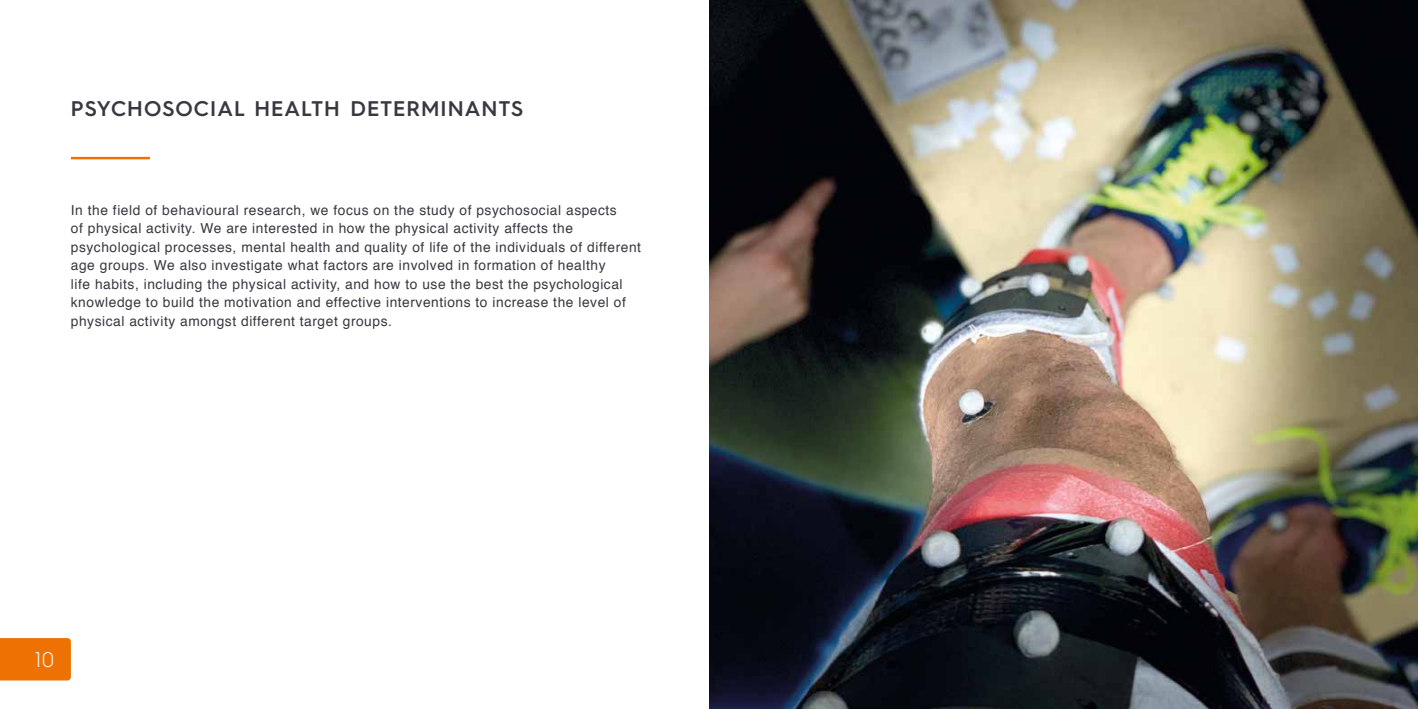
<style>
.page{position:relative;width:1418px;height:709px;background:#fff}
.page>*{position:absolute;margin:0;border:0;box-sizing:border-box;transform-origin:0 0}
.t1{font:600 21.25px "Hurme Geometric Sans 3";letter-spacing:.05em;color:#383841}
.t2{font:300 21.25px "Hurme Geometric Sans 3";color:#fff}
.t3{font:13.75px/18.5px "Helvetica";letter-spacing:.04em;color:#383841}
</style>
<div class="page">
<hr style="left:71px;top:157px;width:79px;height:2px;background:#ee7203">
<div style="left:0;top:638px;width:71px;height:42px;background:#ee7203"></div>
<img style="left:709px;top:0;width:708px;height:709px">
<h1 class="t1" style="left:71px;top:93px;width:454px">PSYCHOSOCIAL HEALTH DETERMINANTS</h1>
<p class="t3" style="left:71px;top:201px;width:571px">In the field of behavioural research, we focus on the study of psychosocial aspects<br>of physical activity. We are interested in how the physical activity affects the psychological processes, mental health and quality of life of the individuals of different age groups. We also investigate what factors are involved in formation of healthy<br>life habits, including the physical activity, and how to use the best the psychological knowledge to build the motivation and effective interventions to increase the level of physical activity amongst different target groups.</p>
<h1 class="t2" style="left:35px;top:645px;width:20px">10</h1>
</div>
